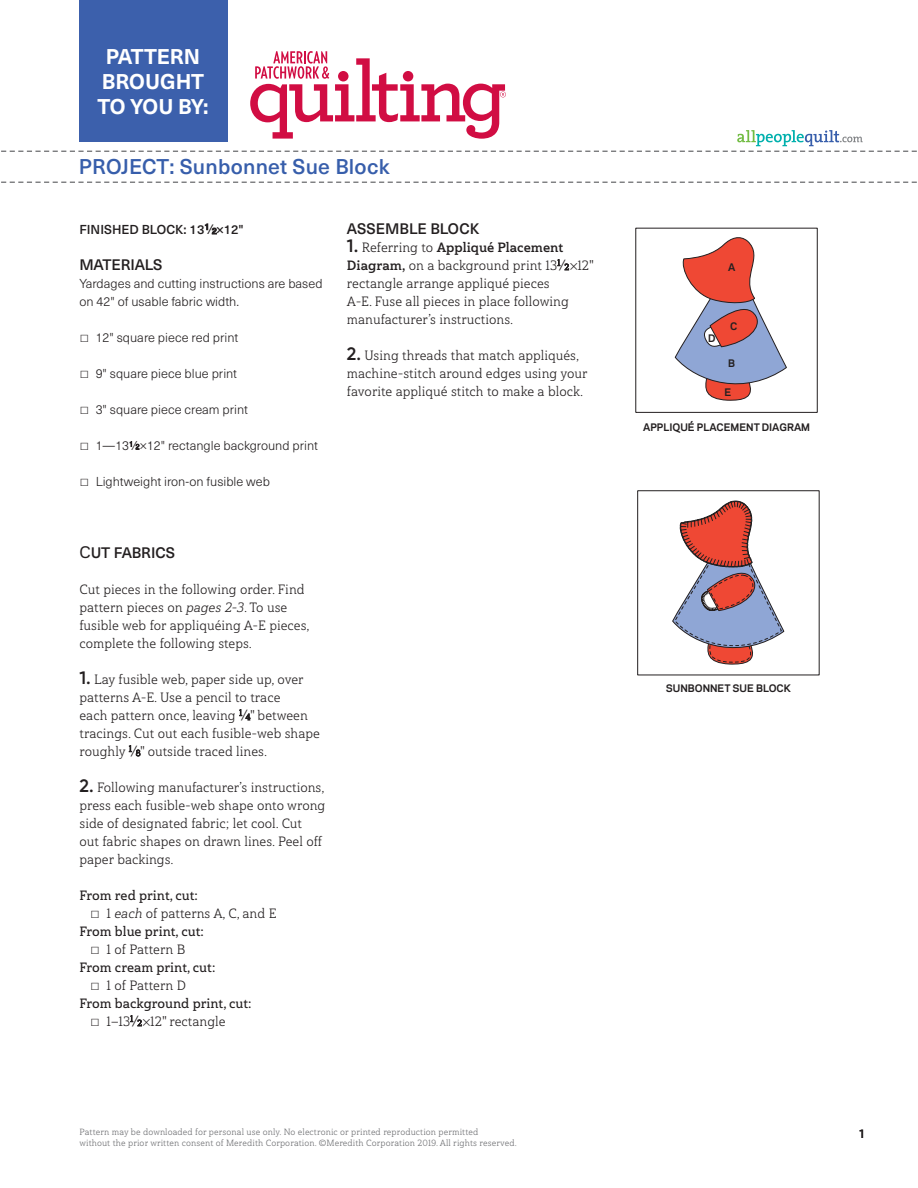
<style>
.page{position:relative;width:918px;height:1188px;background:#fff}
.page>*{position:absolute;margin:0;border:0;box-sizing:border-box;transform-origin:0 0}
.t1{font:500 21px "Neue Haas Unica Pro";letter-spacing:.01em;color:#375eab}
.t2{font:700 21px/25.2px "Neue Haas Unica Pro";letter-spacing:-.005em;color:#fff;text-align:center}
.Subheads{font:500 15px "Neue Haas Unica Pro";color:#231f20}
.Materials_List{font:500 15px "Neue Haas Unica Pro";color:#231f20}
.Subheads-2{font:500 15px "Neue Haas Unica Pro";letter-spacing:-.02em;color:#231f20}
.Instrux-numbered{font:13.5px/18px "Haboro Slab Nor Boo";color:#231f20}
.Instrux-body{font:13.5px/18px "Haboro Slab Nor Boo";color:#231f20}
.Instrux-cut_fabric{font:13.5px "Haboro Slab Nor Dem";color:#231f20}
.Instrux-checkbox{font:13.5px "Haboro Slab Nor Boo";color:#231f20}
.Materials_List-2{font:300 12.75px "Neue Haas Unica Pro";color:#231f20}
.Materials_Body{font:300 12.75px/18px "Neue Haas Unica Pro";color:#231f20}
.Finished_Size{font:500 12.75px "Neue Haas Unica Pro";color:#231f20}
.t3{font:600 12px "Gilroy";color:#231f20}
.t4{font:700 9.75px "Galaxie Polaris";color:#231f20}
.t5{font:9px/10.8px "Haboro Slab Nor Boo";letter-spacing:.01em;color:#6c6d70}
.s1{font-size:14.1px}
.s2{font-size:8.7px}
.s3{font-family:"Galaxie Polaris";font-size:13.5px}
.s4{font-size:13.35px}
.s5{font-size:7.5px}
.s6{font-family:"Gilroy";font-weight:600;font-size:18px}
.s7{font-family:"Haboro Slab Nor Bol"}
.s8{font-family:"Galaxie Polaris"}
.s9{font-family:"Haboro Slab Nor Boo It"}
.s10{font-family:"Galaxie Polaris";font-weight:300}
</style>
<div class="page">
<svg style="left:1px;top:182px;width:916px;height:1px"></svg>
<div style="left:79px;top:0;width:148px;height:142px;background:#3c60ac"></div>
<svg style="left:1px;top:51px;width:916px;height:101px"></svg>
<svg style="left:205px;top:224px;width:12px;height:10px"></svg>
<svg style="left:130px;top:441px;width:9px;height:8px"></svg>
<svg style="left:239px;top:709px;width:11px;height:11px"></svg>
<svg style="left:129px;top:745px;width:11px;height:11px"></svg>
<svg style="left:635px;top:227px;width:183px;height:186px"></svg>
<svg style="left:672px;top:500px;width:113px;height:165px"></svg>
<div style="left:637px;top:490px;width:183px;height:185px;border:1px solid #231f20"></div>
<svg style="left:131px;top:1015px;width:11px;height:11px"></svg>
<svg style="left:558px;top:259px;width:12px;height:11px"></svg>
<p class="t2" style="left:97px;top:44px;width:113px">PATTERN<br>BROUGHT<br>TO YOU BY:</p>
<p class="t1" style="left:79px;top:154px;width:312px">PROJECT: Sunbonnet Sue Block</p>
<p class="Finished_Size" style="left:80px;top:222px;width:166px">FINISHED BLOCK: 13<sup>1</sup><span class="s1">⁄</span><span class="s2">2</span>×12"</p>
<p class="Subheads-2" style="left:80px;top:256px;width:85px">MATERIALS</p>
<p class="Materials_Body" style="left:80px;top:275px;width:245px">Yardages and cutting instructions are based on 42" of usable fabric width.</p>
<p class="Materials_List-2" style="left:80px;top:330px;width:160px"><span class="s3">▫</span> 12" square piece red print</p>
<p class="Materials_List-2" style="left:80px;top:366px;width:159px"><span class="s3">▫</span> 9" square piece blue print</p>
<p class="Materials_List-2" style="left:80px;top:402px;width:170px"><span class="s3">▫</span> 3" square piece cream print</p>
<p class="Materials_List-2" style="left:80px;top:438px;width:240px"><span class="s3">▫</span> 1—13<sup>1</sup><span class="s4">⁄</span><span class="s5">2</span>×12" rectangle background print</p>
<p class="Materials_List-2" style="left:80px;top:474px;width:192px"><span class="s3">▫</span> Lightweight iron-on fusible web</p>
<p class="Subheads" style="left:347px;top:220px;width:134px">ASSEMBLE BLOCK</p>
<p class="Instrux-numbered" style="left:347px;top:238px;width:249px"><span class="s6">1.</span> Referring to <span class="s7">Appliqué Placement Diagram,</span> on a background print 13<sup>1</sup><span class="s1">⁄</span><span class="s2">2</span> 12" rectangle arrange appliqué pieces<br>A–E. Fuse all pieces in place following manufacturer’s instructions.</p>
<p class="Instrux-numbered" style="left:347px;top:346px;width:242px"><span class="s6">2.</span> Using threads that match appliqués, machine-stitch around edges using your favorite appliqué stitch to make a block.</p>
<p class="Materials_List" style="left:80px;top:544px;width:97px"><span class="s8">C</span>UT FABRICS</p>
<p class="Instrux-body" style="left:80px;top:580px;width:232px">Cut pieces in the following order. Find pattern pieces on <span class="s9">pages 2–3</span>. To use fusible web for appliquéing A–E pieces, complete the following steps.</p>
<p class="Instrux-numbered" style="left:80px;top:670px;width:242px"><span class="s6">1.</span> Lay fusible web, paper side up, over patterns A–E. Use a pencil to trace<br>each pattern once, leaving <sup>1</sup><span class="s1">⁄</span><span class="s2">4</span>" between tracings. Cut out each fusible-web shape roughly <sup>1</sup><span class="s1">⁄</span><span class="s2">8</span>" outside traced lines.</p>
<p class="Instrux-numbered" style="left:80px;top:778px;width:247px"><span class="s6">2.</span> Following manufacturer’s instructions, press each fusible-web shape onto wrong side of designated fabric; let cool. Cut<br>out fabric shapes on drawn lines. Peel off paper backings.</p>
<p class="Instrux-cut_fabric" style="left:80px;top:887px;width:120px">From red print, cut:</p>
<p class="Instrux-checkbox" style="left:90px;top:905px;width:188px"><span class="s10">▫</span> 1 <span class="s9">each</span> of patterns A, C, and E</p>
<p class="Instrux-cut_fabric" style="left:80px;top:923px;width:126px">From blue print, cut:</p>
<p class="Instrux-checkbox" style="left:90px;top:941px;width:97px"><span class="s10">▫</span> 1 of Pattern B</p>
<p class="Instrux-cut_fabric" style="left:80px;top:959px;width:137px">From cream print, cut:</p>
<p class="Instrux-checkbox" style="left:90px;top:977px;width:97px"><span class="s10">▫</span> 1 of Pattern D</p>
<p class="Instrux-cut_fabric" style="left:80px;top:995px;width:174px">From background print, cut:</p>
<p class="Instrux-checkbox" style="left:90px;top:1013px;width:137px"><span class="s10">▫</span> 1—13<sup>1</sup><span class="s1">⁄</span><span class="s2">2</span> 12" rectangle</p>
<p class="t5" style="left:80px;top:1126px;width:439px">Pattern may be downloaded for personal use only. No electronic or printed reproduction permitted<br>without the prior written consent of Meredith Corporation. ©Meredith Corporation 2019. All rights reserved.</p>
<p class="t4" style="left:728px;top:260px;width:9px">A</p>
<p class="t4" style="left:708px;top:331px;width:9px">D</p>
<p class="t4" style="left:730px;top:319px;width:9px">C</p>
<p class="t4" style="left:728px;top:356px;width:8px">B</p>
<p class="t4" style="left:724px;top:385px;width:8px">E</p>
<p class="t4" style="left:643px;top:420px;width:168px">APPLIQUÉ PLACEMENT DIAGRAM</p>
<p class="t4" style="left:666px;top:681px;width:127px">SUNBONNET SUE BLOCK</p>
<p class="t3" style="left:860px;top:1126px;width:6px">1</p>
</div>
